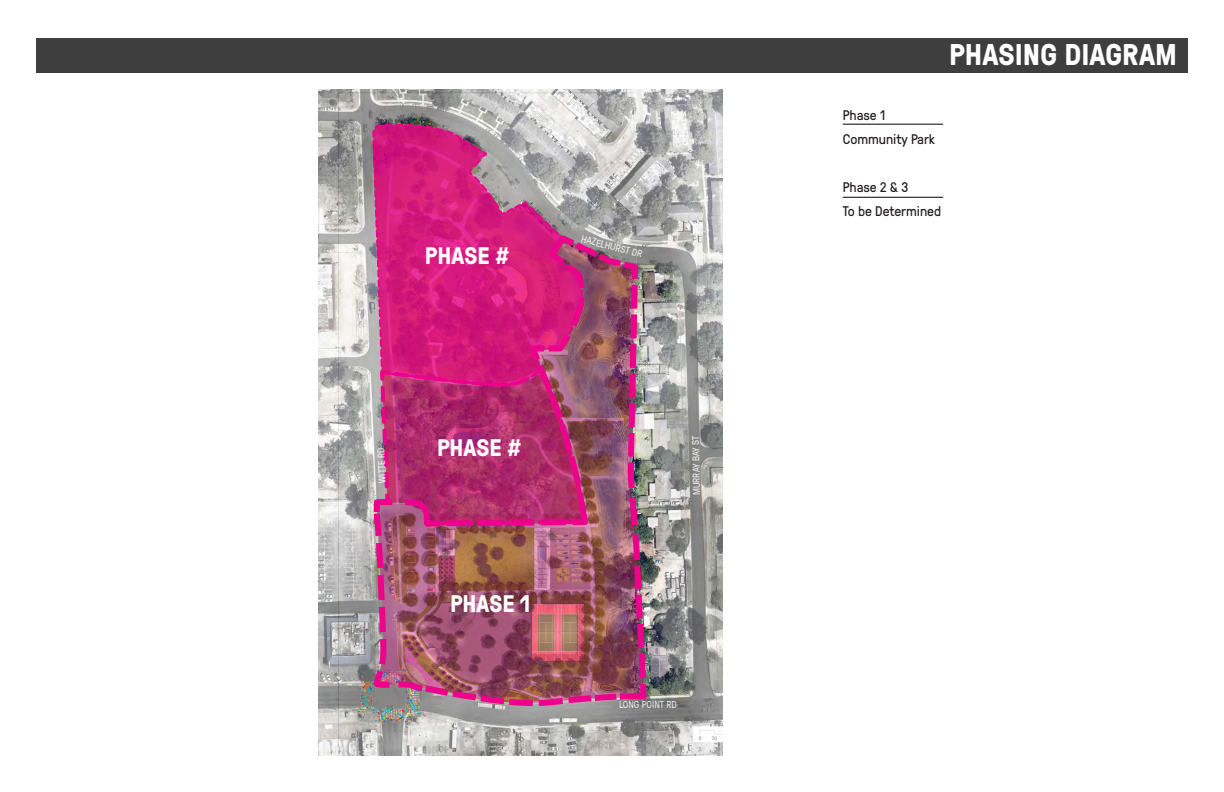
<style>
.page{position:relative;width:1224px;height:792px;background:#fff}
.page>*{position:absolute;margin:0;border:0;box-sizing:border-box;transform-origin:0 0}
.t1{font:700 30px "GT Pressura";color:#fff}
.t2{font:700 24px "GT Pressura";color:#fff}
.t3{font:14px "GT Pressura";color:#231f20}
.t4{font:10px "GT Pressura";color:#fff}
</style>
<div class="page">
<img style="left:319px;top:90px;width:404px;height:666px">
<img style="left:370px;top:231px;width:279px;height:478px">
<img style="left:371px;top:123px;width:235px;height:512px">
<svg style="left:373px;top:124px;width:210px;height:262px;background:#cb3b86"></svg>
<div style="left:36px;top:38px;width:1152px;height:35px;background:#3e3e3f"></div>
<hr style="left:843px;top:124px;width:100px;height:1px;background:#000">
<hr style="left:843px;top:197px;width:100px;height:1px;background:#000">
<p class="t2" style="left:425px;top:238px;width:86px">PHASE #</p>
<p class="t4" style="left:583px;top:232px;width:64px;rotate:14deg">HAZELHURST DR</p>
<p class="t4" style="left:375px;top:483px;width:37px;rotate:-92deg">WITTE RD</p>
<p class="t2" style="left:437px;top:430px;width:86px">PHASE #</p>
<p class="t2" style="left:450px;top:586px;width:82px">PHASE 1</p>
<p class="t4" style="left:690px;top:496px;width:61px;rotate:-91deg">MURRAY BAY ST</p>
<p class="t4" style="left:619px;top:697px;width:59px">LONG POINT RD</p>
<p class="t1" style="left:949px;top:33px;width:229px">PHASING DIAGRAM</p>
<p class="t3" style="left:843px;top:105px;width:44px">Phase 1</p>
<p class="t3" style="left:843px;top:129px;width:94px">Community Park</p>
<p class="t3" style="left:843px;top:177px;width:67px">Phase 2 &amp; 3</p>
<p class="t3" style="left:843px;top:201px;width:100px">To be Determined</p>
</div>
